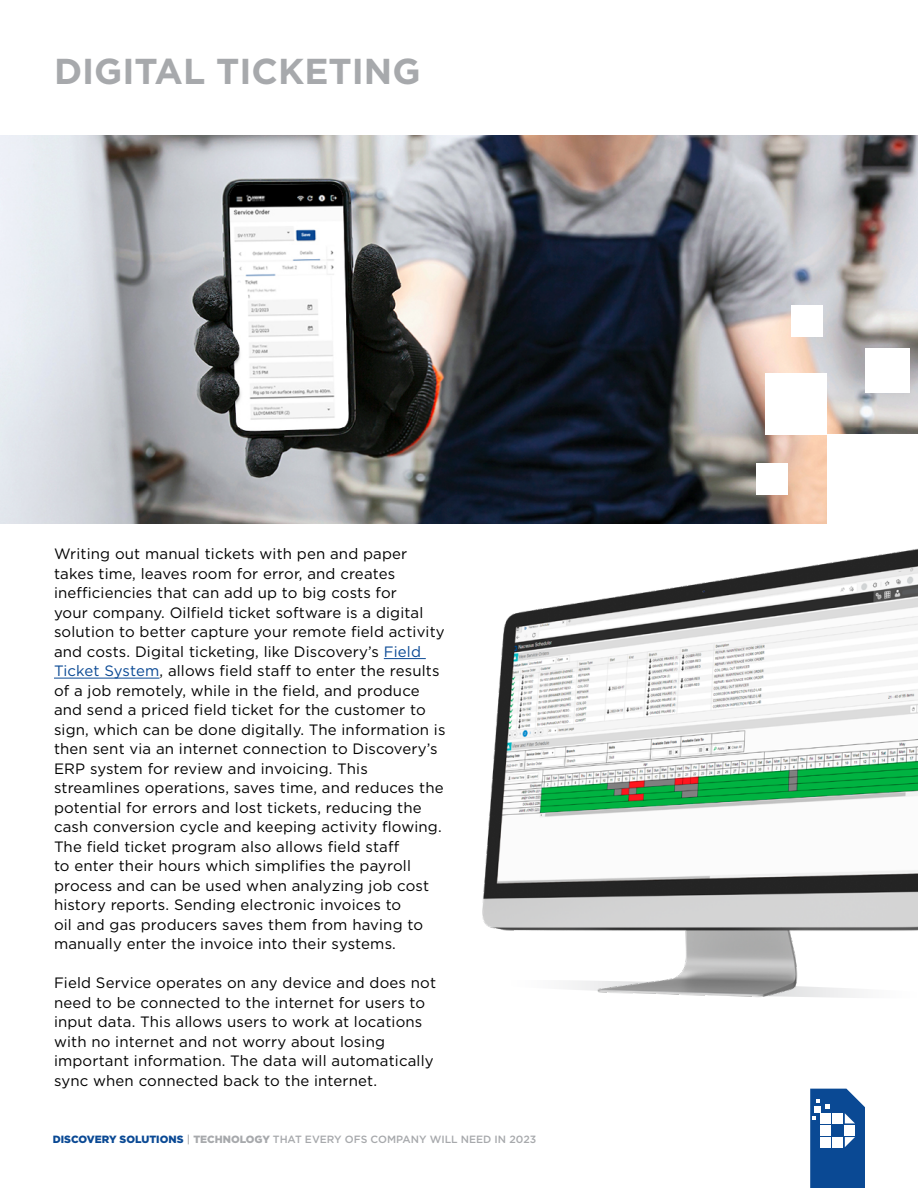
<style>
.page{position:relative;width:918px;height:1188px;background:#fff}
.page>*{position:absolute;margin:0;border:0;box-sizing:border-box;transform-origin:0 0}
.t1{font:700 36px "Gotham HTF";color:#a7a9ac}
.t2{font:15px/19.5px "Gotham HTF";letter-spacing:.01em;color:#000}
.t3{font:500 10.5px "Gotham HTF";color:#a7a9ac}
.s1{color:#0a4994}
.s2{font-weight:900;color:#0a4994}
.s3{font-weight:900}
</style>
<div class="page">
<svg style="left:810px;top:1089px;width:55px;height:99px"></svg>
<img style="left:0;top:135px;width:918px;height:389px">
<div style="left:827px;top:434px;width:91px;height:91px;background:#fff"></div>
<div style="left:766px;top:373px;width:61px;height:61px;background:#fff"></div>
<div style="left:865px;top:349px;width:44px;height:44px;background:#fff"></div>
<div style="left:791px;top:305px;width:32px;height:32px;background:#fff"></div>
<div style="left:756px;top:463px;width:32px;height:32px;background:#fff"></div>
<hr style="left:384px;top:658px;width:42px;height:1px;background:#0a4994">
<hr style="left:54px;top:678px;width:106px;height:1px;background:#0a4994">
<img style="left:482px;top:548px;width:436px;height:450px">
<h1 class="t1" style="left:54px;top:51px;width:368px">DIGITAL TICKETING</h1>
<p class="t2" style="left:54px;top:544px;width:393px">Writing out manual tickets with pen and paper takes time, leaves room for error, and creates inefficiencies that can add up to big costs for<br>your company. Oilfield ticket software is a digital solution to better capture your remote field activity and costs. Digital ticketing, like Discovery’s <span class="s1">Field Ticket System</span>, allows field staff to enter the results of a job remotely, while in the field, and produce and send a priced field ticket for the customer to sign, which can be done digitally. The information is then sent via an internet connection to Discovery’s ERP system for review and invoicing. This streamlines operations, saves time, and reduces the potential for errors and lost tickets, reducing the cash conversion cycle and keeping activity flowing.<br>The field ticket program also allows field staff<br>to enter their hours which simplifies the payroll process and can be used when analyzing job cost history reports. Sending electronic invoices to<br>oil and gas producers saves them from having to manually enter the invoice into their systems.</p>
<p class="t2" style="left:54px;top:973px;width:384px">Field Service operates on any device and does not need to be connected to the internet for users to input data. This allows users to work at locations with no internet and not worry about losing important information. The data will automatically sync when connected back to the internet.</p>
<p class="t3" style="left:53px;top:1133px;width:485px"><span class="s2">DISCOVERY SOLUTIONS</span> | <span class="s3">TECHNOLOGY</span> THAT EVERY OFS COMPANY WILL NEED IN 2023</p>
</div>
